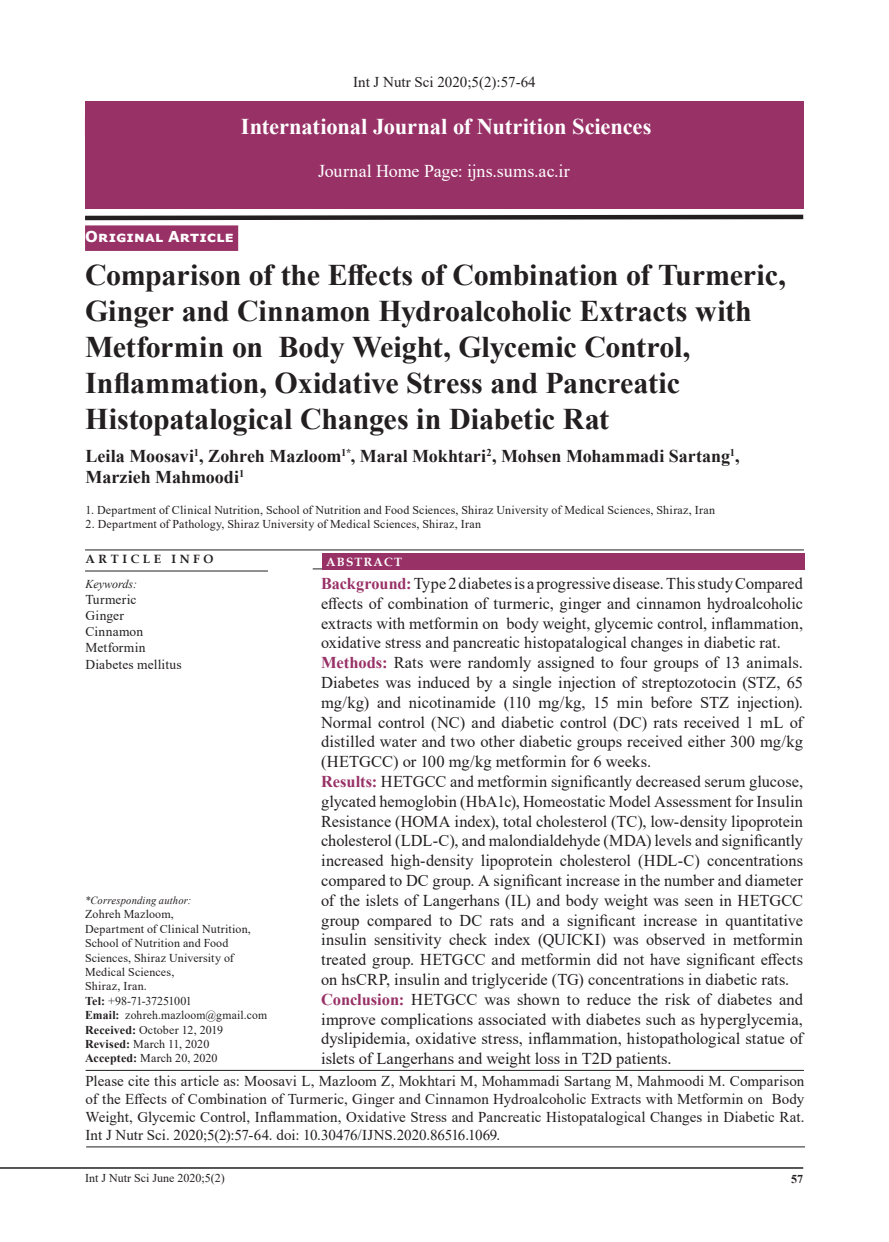
<style>
.page{position:relative;width:889px;height:1242px;background:#fff}
.page>*{position:absolute;margin:0;border:0;box-sizing:border-box;transform-origin:0 0}
.t1{font:700 30px/36px "Times New Roman";letter-spacing:-.005em;color:#231f20}
.t2{font:700 22.5px "Times New Roman";letter-spacing:-.005em;color:#fff}
.t3{font:700 18px/21px "Times New Roman";letter-spacing:-.005em;color:#231f20}
.t4{font:18px "Times New Roman";color:#fff}
.t5{font:16.5px/19.8px "Times New Roman";color:#231f20}
.t6{font:15px/18px "Times New Roman";color:#231f20;text-align:justify}
.t7{font:700 15px "Verdana";letter-spacing:.01em;color:#fff}
.t8{font:13.5px/16.2px "Times New Roman";letter-spacing:.015em;color:#231f20}
.t9{font:12px/14.4px "Times New Roman";letter-spacing:.01em;color:#231f20}
.t10{font:700 12px "Book Antiqua";letter-spacing:.3em;color:#231f20}
.t11{font:italic 12px "Times New Roman";color:#231f20}
.t12{font:700 12px "Book Antiqua";letter-spacing:.1em;color:#fff}
.t13{font:700 12px "Times New Roman";color:#231f20}
.t14{font:italic 10.95px "Times New Roman";letter-spacing:.015em;color:#231f20;scale:.96 1}
.s1{font-weight:700;color:#983166}
.s2{font-weight:700}
</style>
<div class="page">
<hr style="left:0;top:1167px;width:803px;height:1px;background:#231f20">
<hr style="left:85px;top:549px;width:719px;height:1px;background:#231f20">
<hr style="left:85px;top:570px;width:183px;height:1px;background:#231f20">
<div style="left:85px;top:225px;width:153px;height:26px;background:#983166"></div>
<hr style="left:313px;top:568px;width:491px;height:1px;background:#231f20">
<div style="left:322px;top:553px;width:482px;height:16px;background:#983166"></div>
<hr style="left:86px;top:1070px;width:718px;height:1px;background:#231f20">
<div style="left:85px;top:101px;width:718px;height:107px;background:#983166"></div>
<svg style="left:85px;top:214px;width:719px;height:7px"></svg>
<hr style="left:86px;top:1146px;width:719px;height:1px;background:#231f20">
<p class="t6" style="left:353px;top:72px;width:184px">Int J Nutr Sci 2020;5(2):57-64</p>
<h2 class="t2" style="left:241px;top:110px;width:412px">International Journal of Nutrition Sciences</h2>
<p class="t4" style="left:318px;top:158px;width:253px">Journal Home Page: ijns.sums.ac.ir</p>
<p class="t7" style="left:85px;top:226px;width:150px">Original Article</p>
<p class="t1" style="left:85px;top:255px;width:702px">Comparison of the Effects of Combination of Turmeric, Ginger and Cinnamon Hydroalcoholic Extracts with Metformin on Body Weight, Glycemic Control, Inflammation, Oxidative Stress and Pancreatic Histopatalogical Changes in Diabetic Rat</p>
<p class="t3" style="left:86px;top:445px;width:655px">Leila Moosavi<sup>1</sup>, Zohreh Mazloom<sup>1*</sup>, Maral Mokhtari<sup>2</sup>, Mohsen Mohammadi Sartang<sup>1</sup>,<br>Marzieh Mahmoodi<sup>1</sup></p>
<p class="t9" style="left:86px;top:502px;width:631px">1. Department of Clinical Nutrition, School of Nutrition and Food Sciences, Shiraz University of Medical Sciences, Shiraz, Iran</p>
<p class="t9" style="left:86px;top:516px;width:397px">2. Department of Pathology, Shiraz University of Medical Sciences, Shiraz, Iran</p>
<p class="t10" style="left:86px;top:551px;width:129px">ARTICLE INFO</p>
<p class="t12" style="left:326px;top:553px;width:77px">ABSTRACT</p>
<p class="t5" style="left:321px;top:573px;width:483px"><span class="s1">Background:</span> Type 2 diabetes is a progressive disease. This study Compared effects of combination of turmeric, ginger and cinnamon hydroalcoholic extracts with metformin on body weight, glycemic control, inflammation, oxidative stress and pancreatic histopatalogical changes in diabetic rat.<br><span class="s1">Methods:</span> Rats were randomly assigned to four groups of 13 animals.<br>Diabetes was induced by a single injection of streptozotocin (STZ, 65 mg/kg) and nicotinamide (110 mg/kg, 15 min before STZ injection).<br>Normal control (NC) and diabetic control (DC) rats received 1 mL of distilled water and two other diabetic groups received either 300 mg/kg (HETGCC) or 100 mg/kg metformin for 6 weeks.<br><span class="s1">Results:</span> HETGCC and metformin significantly decreased serum glucose, glycated hemoglobin (HbA1c), Homeostatic Model Assessment for Insulin Resistance (HOMA index), total cholesterol (TC), low-density lipoprotein cholesterol (LDL-C), and malondialdehyde (MDA) levels and significantly increased high-density lipoprotein cholesterol (HDL-C) concentrations compared to DC group. A significant increase in the number and diameter of the islets of Langerhans (IL) and body weight was seen in HETGCC group compared to DC rats and a significant increase in quantitative insulin sensitivity check index (QUICKI) was observed in metformin treated group. HETGCC and metformin did not have significant effects on hsCRP, insulin and triglyceride (TG) concentrations in diabetic rats.<br><span class="s1">Conclusion:</span> HETGCC was shown to reduce the risk of diabetes and improve complications associated with diabetes such as hyperglycemia, dyslipidemia, oxidative stress, inflammation, histopathological statue of islets of Langerhans and weight loss in T2D patients.</p>
<p class="t11" style="left:86px;top:575px;width:53px">Keywords:</p>
<p class="t8" style="left:86px;top:591px;width:98px">Turmeric<br>Ginger<br>Cinnamon<br>Metformin<br>Diabetes mellitus</p>
<p class="t14" style="left:85px;top:893px;width:112px">*Corresponding author:</p>
<p class="t9" style="left:85px;top:907px;width:183px">Zohreh Mazloom,<br>Department of Clinical Nutrition,<br>School of Nutrition and Food<br>Sciences, Shiraz University of<br>Medical Sciences,<br>Shiraz, Iran.<br><span class="s2">Tel:</span> +98-71-37251001<br><span class="s2">Email:</span> zohreh.mazloom@gmail.com<br><span class="s2">Received:</span> October 12, 2019<br><span class="s2">Revised:</span> March 11, 2020<br><span class="s2">Accepted:</span> March 20, 2020</p>
<p class="t6" style="left:86px;top:1071px;width:720px">Please cite this article as: Moosavi L, Mazloom Z, Mokhtari M, Mohammadi Sartang M, Mahmoodi M. Comparison of the Effects of Combination of Turmeric, Ginger and Cinnamon Hydroalcoholic Extracts with Metformin on Body Weight, Glycemic Control, Inflammation, Oxidative Stress and Pancreatic Histopatalogical Changes in Diabetic Rat.<br>Int J Nutr Sci. 2020;5(2):57-64. doi: 10.30476/IJNS.2020.86516.1069.</p>
<p class="t9" style="left:85px;top:1170px;width:141px">Int J Nutr Sci June 2020;5(2)</p>
<p class="t13" style="left:791px;top:1170px;width:13px">57</p>
</div>
